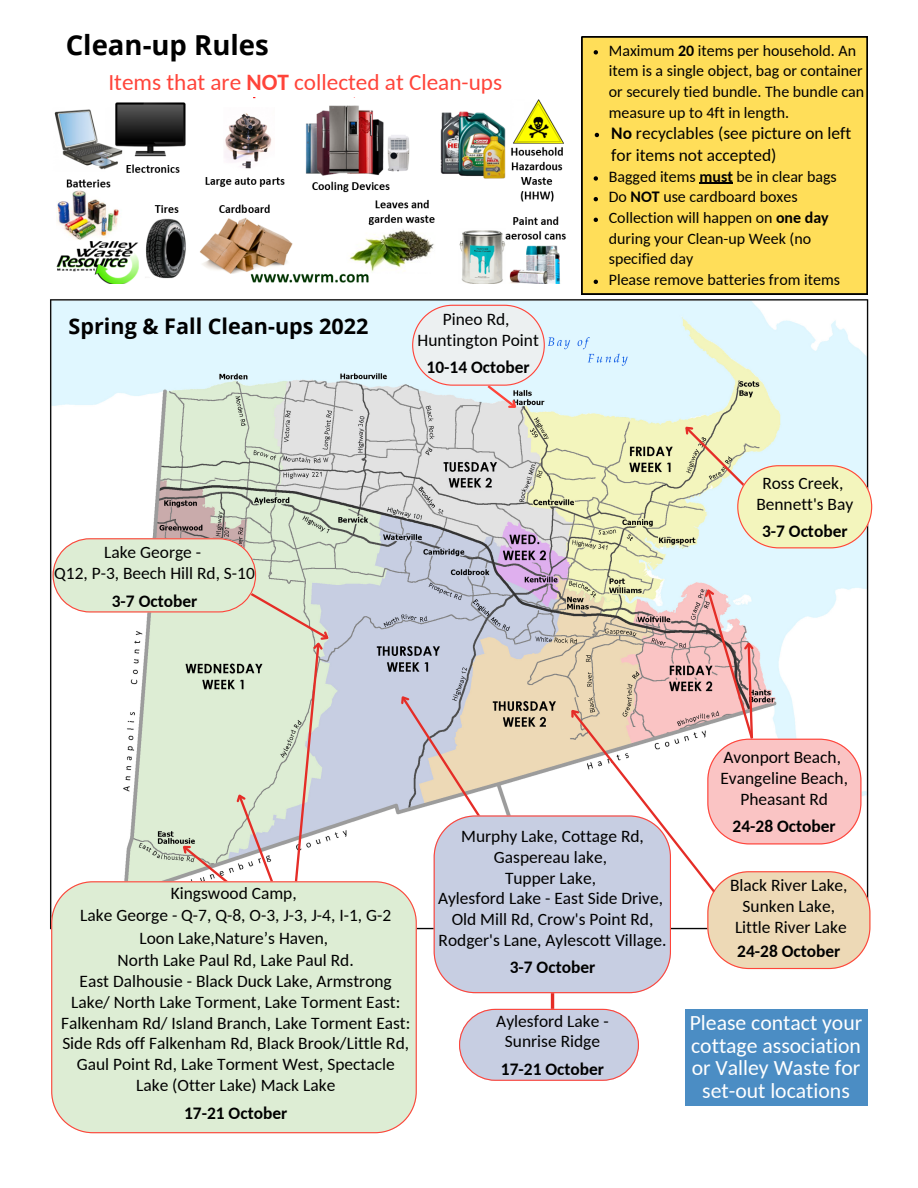
<style>
.page{position:relative;width:918px;height:1188px;background:#fff}
.page>*{position:absolute;margin:0;border:0;box-sizing:border-box;transform-origin:0 0}
.t1{font:700 27.6px "Open Sans";color:#000}
.t2{font:23.25px "Carlito";color:#ff443a}
.t3{font:21.75px/22.5px "Carlito";color:#fff;text-align:center}
.t4{font:700 21.6px "Open Sans";color:#000}
.t5{font:17.4px/20.9px "Carlito";color:#000;text-align:center}
.t6{font:700 17.4px "Carlito";color:#000}
.t7{font:15.9px/20.7px "Carlito";color:#000}
.s1{font-weight:700}
</style>
<div class="page">
<img style="left:54px;top:98px;width:512px;height:186px">
<img style="left:50px;top:284px;width:823px;height:649px">
<div style="left:56px;top:304px;width:207px;height:44px;background:#e0f7ff"></div>
<div style="left:56px;top:408px;width:97px;height:127px;background:#fff"></div>
<svg style="left:412px;top:305px;width:133px;height:109px;background:#e5e6e8"></svg>
<svg style="left:679px;top:420px;width:193px;height:128px;background:#e8edcd"></svg>
<hr style="left:551px;top:979px;width:3px;height:33px;background:#e52d27">
<svg style="left:395px;top:585px;width:475px;height:408px"></svg>
<div style="left:51px;top:881px;width:366px;height:252px;background:#ddedd4"></div>
<svg style="left:53px;top:538px;width:281px;height:351px"></svg>
<svg style="left:459px;top:1009px;width:180px;height:72px;background:#cdcdde"></svg>
<div style="left:685px;top:1009px;width:182px;height:97px;background:#4b8dc4"></div>
<div style="left:582px;top:37px;width:285px;height:257px;background:#ffde59"></div>
<svg style="left:594px;top:50px;width:4px;height:5px"></svg>
<svg style="left:595px;top:133px;width:4px;height:4px"></svg>
<svg style="left:594px;top:176px;width:4px;height:5px"></svg>
<hr style="left:699px;top:183px;width:34px;height:1px;background:#000">
<svg style="left:594px;top:197px;width:4px;height:4px"></svg>
<svg style="left:594px;top:218px;width:4px;height:4px"></svg>
<svg style="left:594px;top:280px;width:4px;height:4px"></svg>
<h1 class="t1" style="left:66px;top:26px;width:205px">Clean-up Rules</h1>
<h2 class="t2" style="left:108px;top:73px;width:395px">Items that are <span class="s1">NOT</span> collected at Clean-ups</h2>
<p class="t4" style="left:69px;top:311px;width:301px">Spring &amp; Fall Clean-ups 2022</p>
<p class="t5" style="left:418px;top:310px;width:123px">Pineo Rd,<br>Huntington Point</p>
<p class="t6" style="left:427px;top:360px;width:105px">10-14 October</p>
<p class="t5" style="left:54px;top:544px;width:202px">Lake George -<br>Q12, P-3, Beech Hill Rd, S-10</p>
<p class="t6" style="left:112px;top:594px;width:87px">3-7 October</p>
<p class="t7" style="left:609px;top:41px;width:257px">Maximum <span class="s1">20</span> items per household. An item is a single object, bag or container or securely tied bundle. The bundle can measure up to 4ft in length.</p>
<p class="t5" style="left:611px;top:124px;width:242px;line-height:21.8px;text-align:left"><span class="s1">No</span> recyclables (see picture on left for items not accepted)</p>
<p class="t7" style="left:609px;top:167px;width:233px">Bagged items <span class="s1">must</span> be in clear bags<br>Do <span class="s1">NOT</span> use cardboard boxes<br>Collection will happen on <span class="s1">one day </span>during your Clean-up Week (no specified day<br>Please remove batteries from items</p>
<p class="t5" style="left:756px;top:474px;width:98px">Ross Creek,<br>Bennett's Bay</p>
<p class="t6" style="left:762px;top:524px;width:87px">3-7 October</p>
<p class="t5" style="left:61px;top:884px;width:351px;line-height:21.3px">Kingswood Camp,<br>Lake George - Q-7, Q-8, O-3, J-3, J-4, I-1, G-2<br>Loon Lake,Nature’s Haven,<br>North Lake Paul Rd, Lake Paul Rd.<br>East Dalhousie - Black Duck Lake, Armstrong Lake/ North Lake Torment, Lake Torment East:<br>Falkenham Rd/ Island Branch, Lake Torment East:<br>Side Rds off Falkenham Rd, Black Brook/Little Rd, Gaul Point Rd, Lake Torment West, Spectacle Lake (Otter Lake) Mack Lake</p>
<p class="t6" style="left:184px;top:1106px;width:105px">17-21 October</p>
<p class="t5" style="left:438px;top:827px;width:230px">Murphy Lake, Cottage Rd,<br>Gaspereau lake,<br>Tupper Lake,<br>Aylesford Lake - East Side Drive,<br>Old Mill Rd, Crow's Point Rd,<br>Rodger's Lane, Aylescott Village.</p>
<p class="t6" style="left:510px;top:960px;width:87px">3-7 October</p>
<p class="t5" style="left:496px;top:1012px;width:114px">Aylesford Lake -<br>Sunrise Ridge</p>
<p class="t6" style="left:501px;top:1062px;width:105px">17-21 October</p>
<p class="t5" style="left:720px;top:748px;width:129px">Avonport Beach,<br>Evangeline Beach,<br>Pheasant Rd</p>
<p class="t6" style="left:733px;top:819px;width:105px">24-28 October</p>
<p class="t5" style="left:730px;top:877px;width:119px">Black River Lake,<br>Sunken Lake,<br>Little River Lake</p>
<p class="t6" style="left:737px;top:944px;width:105px">24-28 October</p>
<p class="t3" style="left:690px;top:1014px;width:174px">Please contact your cottage association or Valley Waste for set-out locations</p>
</div>
